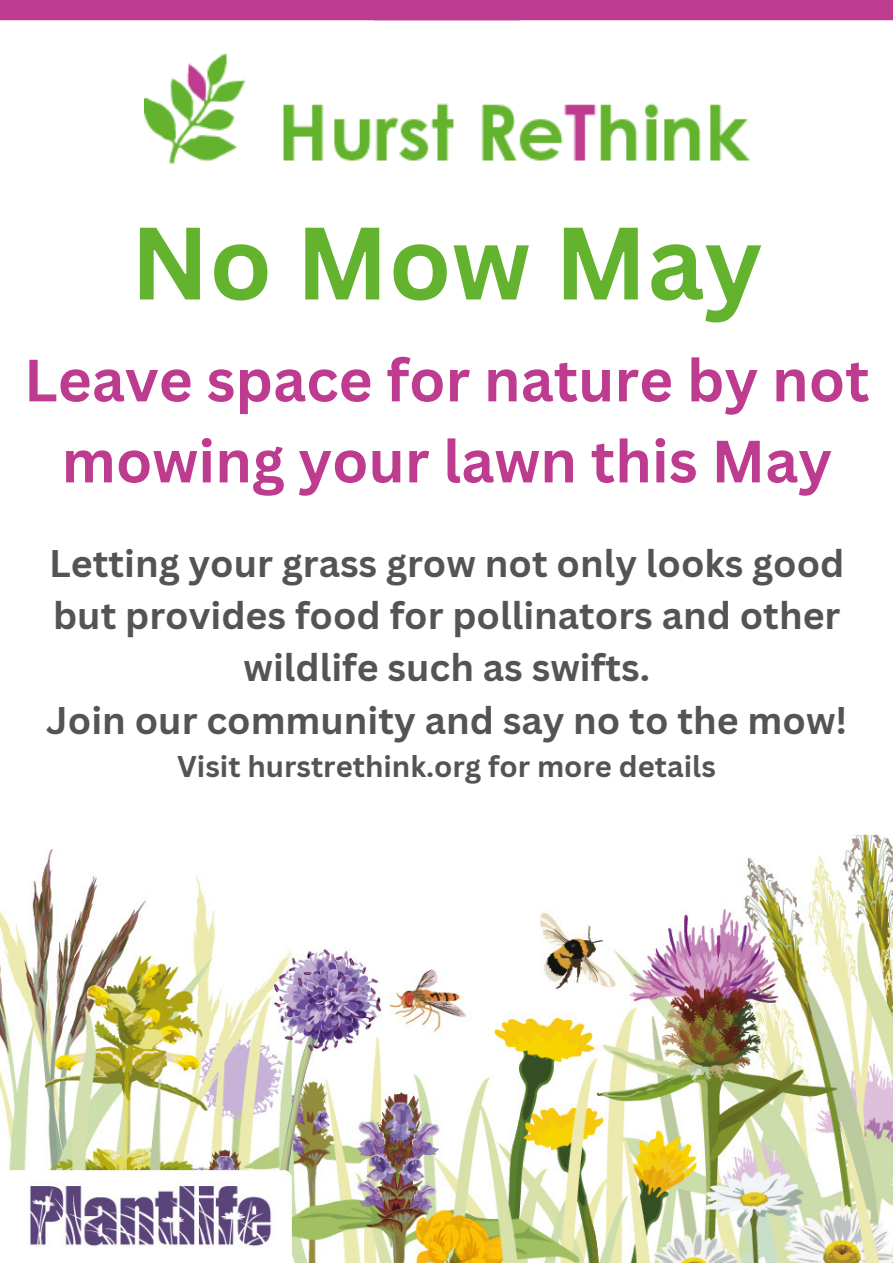
<style>
.page{position:relative;width:893px;height:1263px;background:#fff}
.page>*{position:absolute;margin:0;border:0;box-sizing:border-box;transform-origin:0 0}
.t1{font:700 100.57px "Canva Sans";color:#63b32e}
.t2{font:700 58.28px/81px "Canva Sans";color:#be3c8f;text-align:center}
.t3{font:700 37.5px/52.3px "Canva Sans";color:#545454;text-align:center}
.t4{font:700 29.25px "Canva Sans";color:#545454}
</style>
<div class="page">
<img style="left:144px;top:54px;width:605px;height:110px">
<img style="left:0;top:835px;width:893px;height:428px">
<div style="left:0;top:0;width:519px;height:20px;background:#be3c8f"></div>
<div style="left:374px;top:0;width:519px;height:20px;background:#be3c8f"></div>
<h1 class="t1" style="left:131px;top:192px;width:633px">No Mow May</h1>
<h2 class="t2" style="left:24px;top:338px;width:847px">Leave space for nature by not mowing your lawn this May</h2>
<p class="t3" style="left:46px;top:536px;width:802px">Letting your grass grow not only looks good but provides food for pollinators and other wildlife such as swifts.<br>Join our community and say no to the mow!</p>
<p class="t4" style="left:177px;top:745px;width:540px">Visit hurstrethink.org for more details</p>
</div>
